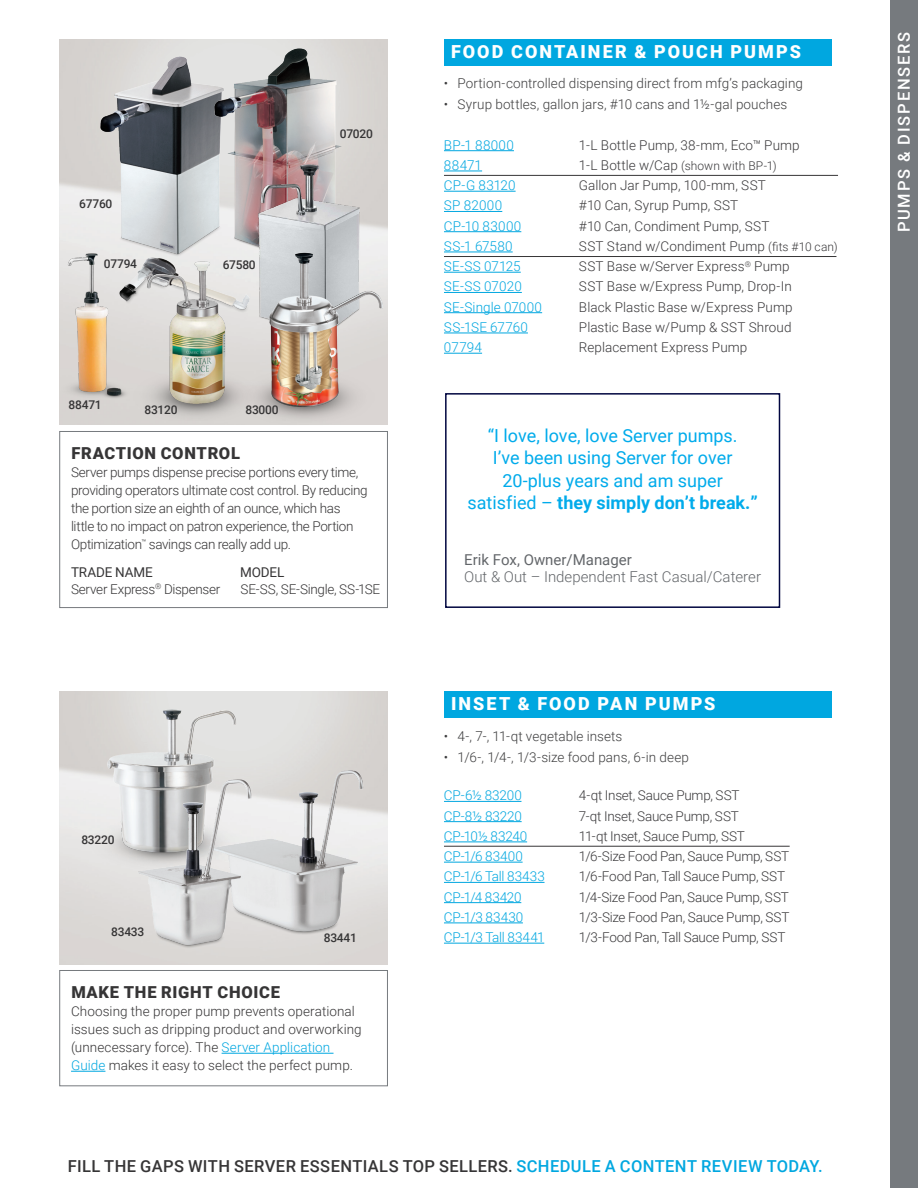
<style>
.page{position:relative;width:918px;height:1188px;background:#fff}
.page>*{position:absolute;margin:0;border:0;box-sizing:border-box;transform-origin:0 0}
.t1{font:18px/22.5px "Roboto";color:#00abeb;text-align:center}
.BOX_-_SECTION_HEADER{font:900 18px "Roboto";letter-spacing:.115em;color:#fff}
.t2{font:500 16.5px "Roboto";letter-spacing:.025em;color:#363536}
.CATEGORY_SECTION_HEADERS{font:900 16.5px "Roboto";letter-spacing:.04em;color:#363536}
.HEADLINE{font:500 16.5px "Roboto";letter-spacing:.11em;color:#fff}
.t3{font:300 15px/16.5px "Roboto";color:#63666a}
.PRODUCT_LIST{font:300 13.5px "Roboto";color:#3a393b}
.PARAGRAPH{font:300 13.5px/18px "Roboto";letter-spacing:-.02em;color:#363536}
.t4{font:300 13.5px "Roboto";letter-spacing:.005em;color:#3e3e3f}
.PARAGRAPH-2{font:300 13.5px/18px "Roboto";letter-spacing:.005em;color:#363536}
.PRODUCT_LIST-2{font:300 13.5px "Roboto";color:#00a7e0}
.PRODUCT_LIST-3{font:300 13.5px "Roboto";letter-spacing:-.02em;color:#3a393b}
.PRODUCT_LIST-4{font:300 13.5px "Roboto";letter-spacing:-.025em;color:#363536}
.PRODUCT_LIST-5{font:300 13.5px "Roboto";letter-spacing:.02em;color:#00a7e0}
.PRODUCT_LIST-6{font:300 13.5px "Roboto";letter-spacing:-.02em;color:#00a7e0}
.PARAGRAPH-3{font:13.5px "Roboto";letter-spacing:-.015em;color:#363536}
.HEADLINE-2{font:500 12px "Roboto";letter-spacing:-.02em;color:#363536}
.PRODUCT_LIST-7{font:300 12px "Roboto";letter-spacing:.01em;color:#3a393b}
.s1{color:#00a7e0}
.s2{font-size:13.5px}
.s3{font-size:12px}
.s4{font-weight:700}
.s5{font-weight:400}
</style>
<div class="page">
<img style="left:62px;top:39px;width:104px;height:211px">
<img style="left:131px;top:250px;width:35px;height:12px">
<img style="left:59px;top:250px;width:72px;height:169px">
<img style="left:166px;top:39px;width:210px;height:223px">
<img style="left:256px;top:160px;width:106px;height:76px">
<img style="left:236px;top:236px;width:148px;height:189px">
<img style="left:102px;top:262px;width:178px;height:158px">
<div style="left:890px;top:0;width:28px;height:1188px;background:#767a7e"></div>
<hr style="left:444px;top:801px;width:77px;height:1px;background:#00a7e0">
<hr style="left:444px;top:821px;width:78px;height:1px;background:#00a7e0">
<hr style="left:444px;top:842px;width:83px;height:1px;background:#00a7e0">
<hr style="left:444px;top:862px;width:79px;height:1px;background:#00a7e0">
<hr style="left:444px;top:882px;width:101px;height:1px;background:#00a7e0">
<hr style="left:444px;top:902px;width:77px;height:1px;background:#00a7e0">
<hr style="left:444px;top:923px;width:79px;height:1px;background:#00a7e0">
<hr style="left:444px;top:943px;width:100px;height:1px;background:#00a7e0">
<hr style="left:444px;top:846px;width:346px;height:1px;background:#363536">
<div style="left:444px;top:691px;width:388px;height:27px;background:#00a7e0"></div>
<img style="left:81px;top:700px;width:165px;height:171px">
<hr style="left:444px;top:150px;width:70px;height:1px;background:#00a7e0">
<hr style="left:444px;top:171px;width:38px;height:1px;background:#00a7e0">
<hr style="left:444px;top:191px;width:72px;height:1px;background:#00a7e0">
<hr style="left:444px;top:211px;width:58px;height:1px;background:#00a7e0">
<hr style="left:444px;top:231px;width:77px;height:1px;background:#00a7e0">
<hr style="left:444px;top:252px;width:69px;height:1px;background:#00a7e0">
<hr style="left:444px;top:272px;width:77px;height:1px;background:#00a7e0">
<hr style="left:444px;top:292px;width:78px;height:1px;background:#00a7e0">
<hr style="left:444px;top:312px;width:98px;height:1px;background:#00a7e0">
<hr style="left:444px;top:333px;width:84px;height:1px;background:#00a7e0">
<hr style="left:444px;top:353px;width:38px;height:1px;background:#00a7e0">
<hr style="left:444px;top:175px;width:394px;height:1px;background:#363536">
<hr style="left:444px;top:256px;width:392px;height:1px;background:#363536">
<div style="left:444px;top:39px;width:388px;height:27px;background:#00a7e0"></div>
<div style="left:59px;top:431px;width:329px;height:177px;border:1px solid #767a7e"></div>
<div style="left:59px;top:970px;width:329px;height:116px;border:1px solid #767a7e"></div>
<hr style="left:222px;top:1053px;width:112px;height:1px;background:#00a7e0">
<hr style="left:71px;top:1071px;width:34px;height:1px;background:#00a7e0">
<div style="left:445px;top:393px;width:335px;height:215px;border:2px solid #000640"></div>
<img style="left:108px;top:766px;width:269px;height:198px">
<p class="HEADLINE-2" style="left:79px;top:196px;width:35px">67760</p>
<p class="HEADLINE-2" style="left:104px;top:255px;width:35px">07794</p>
<p class="HEADLINE-2" style="left:223px;top:257px;width:35px">67580</p>
<p class="HEADLINE-2" style="left:69px;top:396px;width:35px">88471</p>
<p class="HEADLINE-2" style="left:144px;top:402px;width:35px">83120</p>
<p class="HEADLINE-2" style="left:245px;top:402px;width:35px">83000</p>
<p class="HEADLINE-2" style="left:340px;top:125px;width:35px">07020</p>
<p class="CATEGORY_SECTION_HEADERS" style="left:71px;top:442px;width:170px">FRACTION CONTROL</p>
<p class="PARAGRAPH" style="left:71px;top:463px;width:298px">Server pumps dispense precise portions every time, providing operators ultimate cost control. By reducing the portion size an eighth of an ounce, which has<br>little to no impact on patron experience, the Portion Optimization<sup>™</sup> savings can really add up.</p>
<p class="PARAGRAPH-3" style="left:71px;top:563px;width:83px">TRADE NAME</p>
<p class="PARAGRAPH-3" style="left:240px;top:563px;width:46px">MODEL</p>
<p class="PRODUCT_LIST-4" style="left:71px;top:579px;width:151px">Server Express<sup>®</sup> Dispenser</p>
<p class="PRODUCT_LIST-4" style="left:241px;top:579px;width:141px">SE-SS, SE-Single, SS-1SE</p>
<p class="HEADLINE-2" style="left:81px;top:831px;width:35px">83220</p>
<p class="HEADLINE-2" style="left:111px;top:923px;width:35px">83433</p>
<p class="HEADLINE-2" style="left:324px;top:929px;width:35px">83441</p>
<p class="CATEGORY_SECTION_HEADERS" style="left:71px;top:981px;width:210px">MAKE THE RIGHT CHOICE</p>
<p class="PARAGRAPH-2" style="left:71px;top:1002px;width:292px">Choosing the proper pump prevents operational issues such as dripping product and overworking (unnecessary force). The <span class="s1">Server Application Guide</span> makes it easy to select the perfect pump.</p>
<p class="BOX_-_SECTION_HEADER" style="left:451px;top:39px;width:351px">FOOD CONTAINER &amp; POUCH PUMPS</p>
<p class="t4" style="left:444px;top:74px;width:361px">• Portion-controlled dispensing direct from mfg’s packaging</p>
<p class="t4" style="left:444px;top:94px;width:345px">• Syrup bottles, gallon jars, #10 cans and 1½-gal pouches</p>
<p class="PRODUCT_LIST-2" style="left:444px;top:135px;width:71px">BP-1 88000</p>
<p class="PRODUCT_LIST" style="left:579px;top:135px;width:222px">1-L Bottle Pump, 38-mm, Eco™ Pump</p>
<p class="PRODUCT_LIST-2" style="left:444px;top:156px;width:40px">88471</p>
<p class="PRODUCT_LIST-7" style="left:579px;top:157px;width:199px"><span class="s2">1-L Bottle w/Cap</span> (shown with BP-1)</p>
<p class="PRODUCT_LIST-2" style="left:444px;top:176px;width:73px">CP-G 83120</p>
<p class="PRODUCT_LIST" style="left:579px;top:176px;width:188px">Gallon Jar Pump, 100-mm, SST</p>
<p class="PRODUCT_LIST-2" style="left:444px;top:196px;width:60px">SP 82000</p>
<p class="PRODUCT_LIST" style="left:579px;top:196px;width:161px">#10 Can, Syrup Pump, SST</p>
<p class="PRODUCT_LIST-5" style="left:444px;top:216px;width:79px">CP-10 83000</p>
<p class="PRODUCT_LIST" style="left:579px;top:216px;width:192px">#10 Can, Condiment Pump, SST</p>
<p class="PRODUCT_LIST-2" style="left:444px;top:237px;width:70px">SS-1 67580</p>
<p class="PRODUCT_LIST" style="left:579px;top:237px;width:260px">SST Stand w/Condiment Pump <span class="s3">(fits #10 can)</span></p>
<p class="PRODUCT_LIST-2" style="left:444px;top:257px;width:78px">SE-SS 07125</p>
<p class="PRODUCT_LIST" style="left:579px;top:257px;width:212px">SST Base w/Server Express<sup>®</sup> Pump</p>
<p class="PRODUCT_LIST-2" style="left:444px;top:277px;width:79px">SE-SS 07020</p>
<p class="PRODUCT_LIST" style="left:579px;top:277px;width:214px">SST Base w/Express Pump, Drop-In</p>
<p class="PRODUCT_LIST-2" style="left:444px;top:297px;width:100px">SE-Single 07000</p>
<p class="PRODUCT_LIST" style="left:579px;top:297px;width:215px">Black Plastic Base w/Express Pump</p>
<p class="PRODUCT_LIST-5" style="left:444px;top:318px;width:85px">SS-1SE 67760</p>
<p class="PRODUCT_LIST" style="left:579px;top:318px;width:214px">Plastic Base w/Pump &amp; SST Shroud</p>
<p class="PRODUCT_LIST-2" style="left:444px;top:338px;width:40px">07794</p>
<p class="PRODUCT_LIST" style="left:579px;top:338px;width:170px">Replacement Express Pump</p>
<p class="t1" style="left:467px;top:424px;width:292px">“I love, love, love Server pumps.<br>I’ve been using Server for over<br>20-plus years and am super satisfied – <span class="s4">they simply don’t break.”</span></p>
<p class="t3" style="left:464px;top:551px;width:298px"><span class="s5">Erik Fox, Owner/Manager<br></span>Out &amp; Out – Independent Fast Casual/Caterer</p>
<p class="BOX_-_SECTION_HEADER" style="left:451px;top:691px;width:266px">INSET &amp; FOOD PAN PUMPS</p>
<p class="t4" style="left:444px;top:727px;width:180px">• 4-, 7-, 11-qt vegetable insets</p>
<p class="t4" style="left:444px;top:747px;width:247px">• 1/6-, 1/4-, 1/3-size food pans, 6-in deep</p>
<p class="PRODUCT_LIST-2" style="left:444px;top:786px;width:79px">CP-6½ 83200</p>
<p class="PRODUCT_LIST-3" style="left:579px;top:786px;width:162px">4-qt Inset, Sauce Pump, SST</p>
<p class="PRODUCT_LIST-2" style="left:444px;top:806px;width:80px">CP-8½ 83220</p>
<p class="PRODUCT_LIST-3" style="left:579px;top:806px;width:161px">7-qt Inset, Sauce Pump, SST</p>
<p class="PRODUCT_LIST-2" style="left:444px;top:827px;width:85px">CP-10½ 83240</p>
<p class="PRODUCT_LIST-3" style="left:579px;top:827px;width:168px">11-qt Inset, Sauce Pump, SST</p>
<p class="PRODUCT_LIST-2" style="left:444px;top:847px;width:80px">CP-1/6 83400</p>
<p class="PRODUCT_LIST" style="left:579px;top:847px;width:212px">1/6-Size Food Pan, Sauce Pump, SST</p>
<p class="PRODUCT_LIST-2" style="left:444px;top:867px;width:102px">CP-1/6 Tall 83433</p>
<p class="PRODUCT_LIST-3" style="left:579px;top:867px;width:208px">1/6-Food Pan, Tall Sauce Pump, SST</p>
<p class="PRODUCT_LIST-2" style="left:444px;top:887px;width:79px">CP-1/4 83420</p>
<p class="PRODUCT_LIST" style="left:579px;top:887px;width:211px">1/4-Size Food Pan, Sauce Pump, SST</p>
<p class="PRODUCT_LIST-2" style="left:444px;top:908px;width:81px">CP-1/3 83430</p>
<p class="PRODUCT_LIST" style="left:579px;top:908px;width:212px">1/3-Size Food Pan, Sauce Pump, SST</p>
<p class="PRODUCT_LIST-6" style="left:444px;top:928px;width:102px">CP-1/3 Tall 83441</p>
<p class="PRODUCT_LIST-3" style="left:579px;top:928px;width:208px">1/3-Food Pan, Tall Sauce Pump, SST</p>
<p class="t2" style="left:68px;top:1155px;width:757px">FILL THE GAPS WITH SERVER ESSENTIALS TOP SELLERS. <span class="s1">SCHEDULE A CONTENT REVIEW TODAY.</span></p>
<p class="HEADLINE" style="left:892px;top:232px;width:202px;rotate:-90deg">PUMPS &amp; DISPENSERS</p>
</div>
